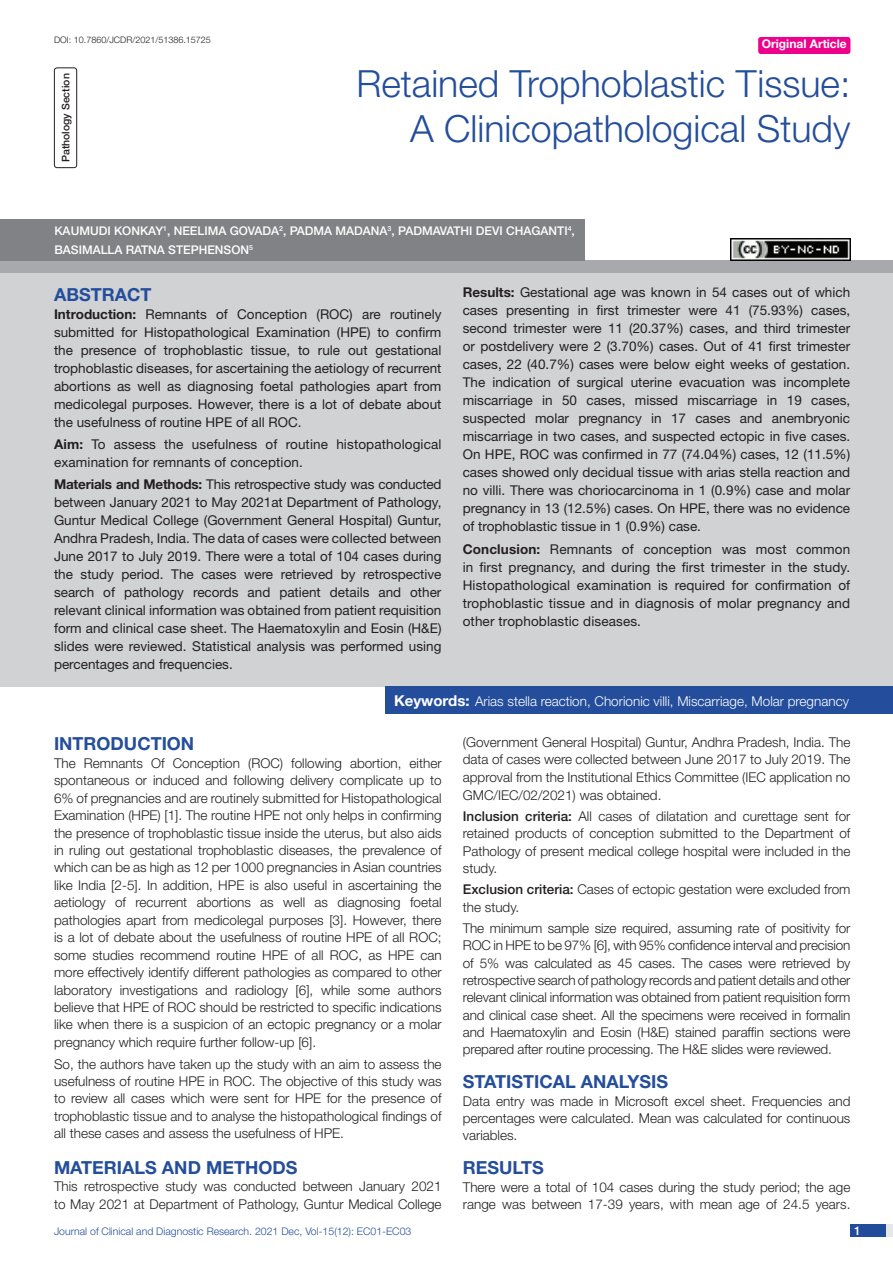
<style>
.page{position:relative;width:893px;height:1263px;background:#fff}
.page>*{position:absolute;margin:0;border:0;box-sizing:border-box;transform-origin:0 0}
.t1{font:300 37.5px/45px "Helvetica Neue";color:#244e9b;text-align:right}
.Heading{font:700 18px "Helvetica Neue";color:#244e9b}
.Abstract_head{font:700 18px "Helvetica Neue";color:#244e9b}
.Body_text{font:300 13.5px/17.4px "Helvetica Neue";color:#231f20;text-align:justify}
.Abstract_Text{font:13.5px/18px "Helvetica Neue";color:#231f20;text-align:justify}
.Key_words{font:300 13.5px "Helvetica Neue";color:#fff}
.Author{font:500 12px/18.8px "Helvetica Neue";color:#fff}
.t2{font:700 12px "Helvetica Neue";color:#fff}
.t3{font:300 10.5px "Helvetica Neue";color:#244e9b}
.section{font:500 10.5px "Helvetica Neue";color:#231f20}
.DOI{font:300 9px "Helvetica Neue";color:#231f20}
.s1{font-weight:700}
.s2{font-weight:700;font-size:15px}
.s3{font-weight:500}
</style>
<div class="page">
<div style="left:850px;top:1224px;width:43px;height:13px;background:#e6e7e9"></div>
<div style="left:850px;top:1224px;width:35px;height:13px;background:#214c99"></div>
<div style="left:758px;top:37px;width:92px;height:17px;background:#ed028c;border-radius:3px"></div>
<div style="left:54px;top:67px;width:23px;height:101px;border:1px solid #231f20;border-radius:3px"></div>
<div style="left:0;top:261px;width:893px;height:12px;background:#a8a9ad"></div>
<div style="left:0;top:219px;width:584px;height:42px;background:#808285"></div>
<div style="left:0;top:273px;width:893px;height:413px;background:#d1d2d4"></div>
<div style="left:386px;top:686px;width:507px;height:28px;background:#244e9b"></div>
<img style="left:730px;top:238px;width:120px;height:23px">
<p class="DOI" style="left:54px;top:35px;width:158px">DOI: 10.7860/JCDR/2021/51386.15725</p>
<p class="t2" style="left:762px;top:37px;width:87px">Original Article</p>
<p class="section" style="left:60px;top:162px;width:90px;rotate:-90deg">PATHOLOGY SECTION</p>
<p class="t1" style="left:356px;top:60px;width:496px">Retained Trophoblastic Tissue:<br>A Clinicopathological Study</p>
<p class="Author" style="left:54px;top:221px;width:522px;text-indent:143px">LIMA GOVADA<sup>2</sup>, PADMA MADANA<sup>3</sup>, PADMAVATHI DEVI CHAGANTI <sup>4</sup>,<br>BASI MALLA RATNA STEP HENSON<sup>5</sup></p>
<p class="Author" style="left:54px;top:221px;width:128px">KAUMUDI KONKAY<sup>1</sup>, NEE</p>
<p class="Abstract_head" style="left:54px;top:283px;width:99px">ABSTRACT</p>
<p class="Abstract_Text" style="left:54px;top:305px;width:389px"><span class="s1">Introduction:</span> Remnants of Conception (ROC) are routinely submitted for Histopathological Examination (HPE) to confirm the presence of trophoblastic tissue, to rule out gestational trophoblastic diseases, for ascertaining the aetiology of recurrent abortions as well as diagnosing foetal pathologies apart from medicolegal purposes. However, there is a lot of debate about the usefulness of routine HPE of all ROC.</p>
<p class="Abstract_Text" style="left:54px;top:435px;width:389px"><span class="s1">Aim:</span> To assess the usefulness of routine histopathological examination for remnants of conception.</p>
<p class="Abstract_Text" style="left:54px;top:475px;width:389px"><span class="s1">Materials and Methods:</span> This retrospective study was conducted between January 2021 to May 2021at Department of Pathology, Guntur Medical College (Government General Hospital) Guntur, Andhra Pradesh, India. The data of cases were collected between June 2017 to July 2019. There were a total of 104 cases during the study period. The cases were retrieved by retrospective search of pathology records and patient details and other relevant clinical information was obtained from patient requisition form and clinical case sheet. The Haematoxylin and Eosin (H&amp;E) slides were reviewed. Statistical analysis was performed using percentages and frequencies.</p>
<p class="Abstract_Text" style="left:463px;top:283px;width:389px"><span class="s1">Results:</span> Gestational age was known in 54 cases out of which cases presenting in first trimester were 41 (75.93%) cases, second trimester were 11 (20.37%) cases, and third trimester or postdelivery were 2 (3.70%) cases. Out of 41 first trimester cases, 22 (40.7%) cases were below eight weeks of gestation.<br>The indication of surgical uterine evacuation was incomplete miscarriage in 50 cases, missed miscarriage in 19 cases, suspected molar pregnancy in 17 cases and anembryonic miscarriage in two cases, and suspected ectopic in five cases.<br>On HPE, ROC was confirmed in 77 (74.04%) cases, 12 (11.5%) cases showed only decidual tissue with arias stella reaction and no villi. There was choriocarcinoma in 1 (0.9%) case and molar pregnancy in 13 (12.5%) cases. On HPE, there was no evidence of trophoblastic tissue in 1 (0.9%) case.</p>
<p class="Abstract_Text" style="left:463px;top:540px;width:389px"><span class="s1">Conclusion:</span> Remnants of conception was most common in first pregnancy, and during the first trimester in the study.<br>Histopathological examination is required for confirmation of trophoblastic tissue and in diagnosis of molar pregnancy and other trophoblastic diseases.</p>
<p class="Key_words" style="left:394px;top:693px;width:456px"><span class="s2">Keywords:</span> Arias stella reaction, Chorionic villi, Miscarriage, Molar pregnancy</p>
<p class="Heading" style="left:54px;top:733px;width:142px">INTRODUCTION</p>
<p class="Body_text" style="left:54px;top:754px;width:389px">The Remnants Of Conception (ROC) following abortion, either spontaneous or induced and following delivery complicate up to 6% of pregnancies and are routinely submitted for Histopathological Examination (HPE) [1]. The routine HPE not only helps in confirming the presence of trophoblastic tissue inside the uterus, but also aids in ruling out gestational trophoblastic diseases, the prevalence of which can be as high as 12 per 1000 pregnancies in Asian countries like India [2-5]. In addition, HPE is also useful in ascertaining the aetiology of recurrent abortions as well as diagnosing foetal pathologies apart from medicolegal purposes [3]. However, there is a lot of debate about the usefulness of routine HPE of all ROC; some studies recommend routine HPE of all ROC, as HPE can more effectively identify different pathologies as compared to other laboratory investigations and radiology [6], while some authors believe that HPE of ROC should be restricted to specific indications like when there is a suspicion of an ectopic pregnancy or a molar pregnancy which require further follow-up [6].</p>
<p class="Body_text" style="left:54px;top:1055px;width:389px">So, the authors have taken up the study with an aim to assess the usefulness of routine HPE in ROC. The objective of this study was to review all cases which were sent for HPE for the presence of trophoblastic tissue and to analyse the histopathological findings of all these cases and assess the usefulness of HPE.</p>
<p class="Heading" style="left:54px;top:1156px;width:245px">MATERIALS AND METHODS</p>
<p class="Body_text" style="left:54px;top:1177px;width:389px">This retrospective study was conducted between January 2021 to May 2021 at Department of Pathology, Guntur Medical College</p>
<p class="Body_text" style="left:463px;top:733px;width:389px">(Government General Hospital) Guntur, Andhra Pradesh, India. The data of cases were collected between June 2017 to July 2019. The approval from the Institutional Ethics Committee (IEC application no GMC/IEC/02/2021) was obtained.</p>
<p class="Body_text" style="left:463px;top:807px;width:389px"><span class="s3">INCLUSION CRITERIA:</span> All cases of dilatation and curettage sent for retained products of conception submitted to the Department of Pathology of present medical college hospital were included in the study.</p>
<p class="Body_text" style="left:463px;top:880px;width:389px"><span class="s3">EXCLUSION CRITERIA:</span> Cases of ectopic gestation were excluded from the study.</p>
<p class="Body_text" style="left:463px;top:919px;width:389px">The minimum sample size required, assuming rate of positivity for ROC in HPE to be 97% [6], with 95% confidence interval and precision of 5% was calculated as 45 cases. The cases were retrieved by retrospective search of pathology records and patient details and other relevant clinical information was obtained from patient requisition form and clinical case sheet. All the specimens were received in formalin and Haematoxylin and Eosin (H&amp;E) stained paraffin sections were prepared after routine processing. The H&amp;E slides were reviewed.</p>
<p class="Heading" style="left:463px;top:1071px;width:207px">STATISTICAL ANALYSIS</p>
<p class="Body_text" style="left:463px;top:1092px;width:389px">Data entry was made in Microsoft excel sheet. Frequencies and percentages were calculated. Mean was calculated for continuous variables.</p>
<p class="Heading" style="left:463px;top:1157px;width:83px">RESULTS</p>
<p class="Body_text" style="left:463px;top:1178px;width:389px">There were a total of 104 cases during the study period; the age range was between 17-39 years, with mean age of 24.5 years.</p>
<p class="t3" style="left:54px;top:1225px;width:359px">Journal of Clinical and Diagnostic Research. 2021 Dec, Vol-15(12): EC01-EC03</p>
<p class="Author" style="left:854px;top:1221px;width:8px">1</p>
</div>
